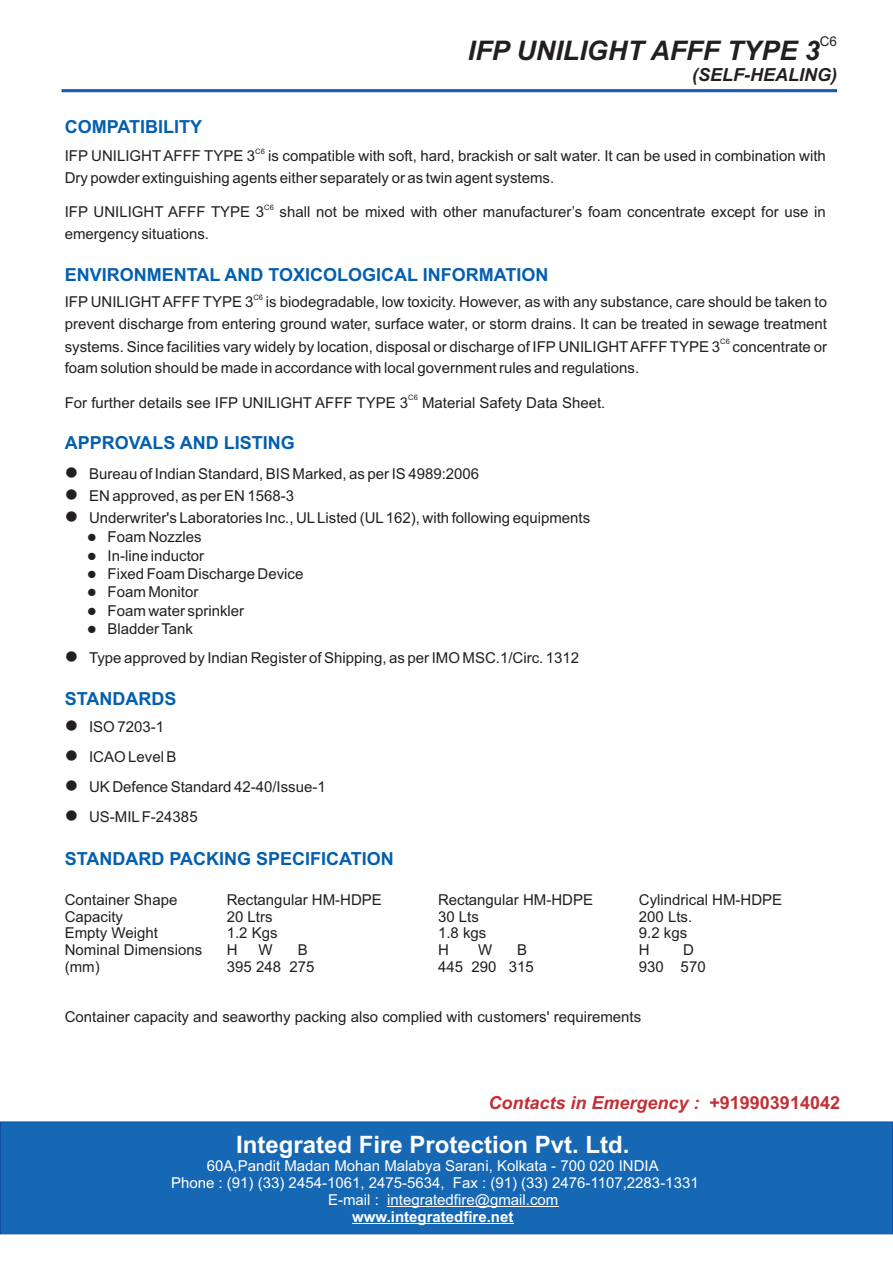
<style>
.page{position:relative;width:893px;height:1263px;background:#fff}
.page>*{position:absolute;margin:0;border:0;box-sizing:border-box;transform-origin:0 0}
.t1{font:italic 700 27px "Arial";color:#231f20}
.t2{font:700 24px "Arial";color:#fff}
.t3{font:700 18px "Arial";color:#045fae}
.t4{font:italic 700 18px "Arial";color:#c23036}
.t5{font:italic 700 18px "Arial";color:#231f20}
.t6{font:18px "Wingdings";color:#231f20}
.t7{font:15px/21.8px "Arial";color:#231f20}
.t8{font:15px "Arial";color:#fff}
.t9{font:700 15px "Arial";color:#fff}
.t10{font:13.5px "Arial";color:#231f20}
.t11{font:12.75px "Wingdings";color:#231f20}
.t12{font:7.5px "Arial";color:#231f20}
.s1{font-style:normal}
</style>
<div class="page">
<div style="left:0;top:1122px;width:893px;height:112px;background:#1768b4"></div>
<svg style="left:62px;top:89px;width:775px;height:3px;background:#2162ad"></svg>
<hr style="left:387px;top:1206px;width:171px;height:1px;background:#fff">
<hr style="left:352px;top:1223px;width:161px;height:1px;background:#fff">
<h1 class="t1" style="left:468px;top:40px;width:354px">IFP UNILIGHT AFFF TYPE 3</h1>
<p class="t10" style="left:820px;top:36px;width:19px">C6</p>
<p class="t3" style="left:65px;top:119px;width:139px">COMPATIBILITY</p>
<p class="t5" style="left:692px;top:68px;width:146px">(SELF-HEALING)</p>
<p class="t12" style="left:255px;top:148px;width:11px">C6</p>
<p class="t7" style="left:65px;top:146px;width:763px">IFP UNILIGHT AFFF TYPE 3 is compatible with soft, hard, brackish or salt water. It can be used in combination with<br>Dry powder extinguishing agents either separately or as twin agent systems.</p>
<p class="t12" style="left:264px;top:204px;width:11px">C6</p>
<p class="t7" style="left:65px;top:202px;width:763px">IFP UNILIGHT AFFF TYPE 3 shall not be mixed with other manufacturer’s foam concentrate except for use in emergency situations.</p>
<p class="t3" style="left:65px;top:268px;width:485px">ENVIRONMENTAL AND TOXICOLOGICAL INFORMATION</p>
<p class="t12" style="left:253px;top:294px;width:11px">C6</p>
<p class="t7" style="left:65px;top:292px;width:764px">IFP UNILIGHTAFFF TYPE 3 is biodegradable, low toxicity. However, as with any substance, care should be taken to prevent discharge from entering ground water, surface water, or storm drains. It can be treated in sewage treatment</p>
<p class="t12" style="left:720px;top:338px;width:11px">C6</p>
<p class="t7" style="left:65px;top:337px;width:764px">systems. Since facilities vary widely by location, disposal or discharge of IFP UNILIGHTAFFF TYPE 3 concentrate or foam solution should be made in accordance with local government rules and regulations.</p>
<p class="t12" style="left:408px;top:395px;width:11px">C6</p>
<p class="t7" style="left:65px;top:393px;width:542px">For further details see IFP UNILIGHT AFFF TYPE 3 Material Safety Data Sheet.</p>
<p class="t3" style="left:65px;top:436px;width:232px">APPROVALS AND LISTING</p>
<p class="t7" style="left:65px;top:464px;width:416px">●Bureau of Indian Standard, BIS Marked, as per IS 4989:2006</p>
<p class="t6" style="left:65px;top:509px;width:82px">●</p>
<p class="t6" style="left:65px;top:487px;width:82px">●</p>
<p class="t7" style="left:89px;top:486px;width:207px">EN approved, as per EN 1568-3</p>
<p class="t11" style="left:87px;top:532px;width:59px">●</p>
<p class="t7" style="left:89px;top:508px;width:503px">Underwriter's Laboratories Inc., ULListed (UL162), with following equipments</p>
<p class="t11" style="left:87px;top:551px;width:59px">●</p>
<p class="t7" style="left:108px;top:527px;width:96px">Foam Nozzles</p>
<p class="t7" style="left:108px;top:546px;width:98px">In-line inductor</p>
<p class="t6" style="left:65px;top:649px;width:82px">●</p>
<p class="t11" style="left:87px;top:569px;width:59px">●</p>
<p class="t7" style="left:108px;top:564px;width:197px">Fixed Foam Discharge Device</p>
<p class="t11" style="left:87px;top:587px;width:59px">●</p>
<p class="t7" style="left:108px;top:583px;width:92px">Foam Monitor</p>
<p class="t11" style="left:87px;top:606px;width:59px">●</p>
<p class="t7" style="left:108px;top:601px;width:138px">Foam water sprinkler</p>
<p class="t7" style="left:89px;top:616px;width:492px;line-height:29.1px;text-indent:19px">Bladder Tank<br>Type approved by Indian Register of Shipping, as per IMO MSC.1/Circ. 1312</p>
<p class="t11" style="left:87px;top:624px;width:59px">●</p>
<p class="t3" style="left:65px;top:692px;width:113px">STANDARDS</p>
<p class="t7" style="left:65px;top:717px;width:101px">●ISO 7203-1</p>
<p class="t6" style="left:65px;top:748px;width:82px">●</p>
<p class="t6" style="left:65px;top:778px;width:82px">●</p>
<p class="t6" style="left:65px;top:808px;width:82px">●</p>
<p class="t7" style="left:89px;top:747px;width:89px">ICAO Level B</p>
<p class="t7" style="left:89px;top:773px;width:238px;line-height:30px">UK Defence Standard 42-40/Issue-1<br>US-MILF-24385</p>
<p class="t3" style="left:65px;top:852px;width:331px">STANDARD PACKING SPECIFICATION</p>
<p class="t7" style="left:65px;top:890px;width:114px">Container Shape</p>
<p class="t7" style="left:227px;top:890px;width:157px">Rectangular HM-HDPE</p>
<p class="t7" style="left:438px;top:890px;width:157px">Rectangular HM-HDPE</p>
<p class="t7" style="left:639px;top:890px;width:145px">Cylindrical HM-HDPE</p>
<p class="t7" style="left:65px;top:907px;width:60px">Capacity</p>
<p class="t7" style="left:227px;top:907px;width:47px">20 Ltrs</p>
<p class="t7" style="left:438px;top:907px;width:42px">30 Lts</p>
<p class="t7" style="left:639px;top:907px;width:55px">200 Lts.</p>
<p class="t7" style="left:65px;top:923px;width:95px">Empty Weight</p>
<p class="t7" style="left:227px;top:923px;width:52px">1.2 Kgs</p>
<p class="t7" style="left:438px;top:923px;width:50px">1.8 kgs</p>
<p class="t7" style="left:639px;top:923px;width:50px">9.2 kgs</p>
<p class="t7" style="left:65px;top:940px;width:139px">Nominal Dimensions</p>
<p class="t7" style="left:227px;top:940px;width:12px">H</p>
<p class="t7" style="left:258px;top:940px;width:16px">W</p>
<p class="t7" style="left:298px;top:940px;width:12px">B</p>
<p class="t7" style="left:438px;top:940px;width:12px">H</p>
<p class="t7" style="left:478px;top:940px;width:16px">W</p>
<p class="t7" style="left:517px;top:940px;width:12px">B</p>
<p class="t7" style="left:639px;top:940px;width:12px">H</p>
<p class="t7" style="left:683px;top:940px;width:12px">D</p>
<p class="t7" style="left:65px;top:957px;width:36px">(mm)</p>
<p class="t7" style="left:227px;top:957px;width:89px">395 248 275</p>
<p class="t7" style="left:438px;top:957px;width:97px">445 290 315</p>
<p class="t7" style="left:639px;top:957px;width:68px">930 570</p>
<p class="t7" style="left:65px;top:1007px;width:578px">Container capacity and seaworthy packing also complied with customers' requirements</p>
<p class="t4" style="left:488px;top:1095px;width:353px">Contacts in Emergency : <span class="s1">+919903914042</span></p>
<h2 class="t2" style="left:236px;top:1135px;width:395px">Integrated Fire Protection Pvt. Ltd.</h2>
<p class="t8" style="left:207px;top:1160px;width:453px">60A,Pandit Madan Mohan Malabya Sarani, Kolkata - 700 020 INDIA</p>
<p class="t8" style="left:171px;top:1177px;width:529px">Phone : (91) (33) 2454-1061, 2475-5634, Fax : (91) (33) 2476-1107,2283-1331</p>
<p class="t8" style="left:328px;top:1194px;width:232px">E-mail : integratedfire@gmail.com</p>
<p class="t9" style="left:352px;top:1210px;width:163px">www.integratedfire.net</p>
</div>
